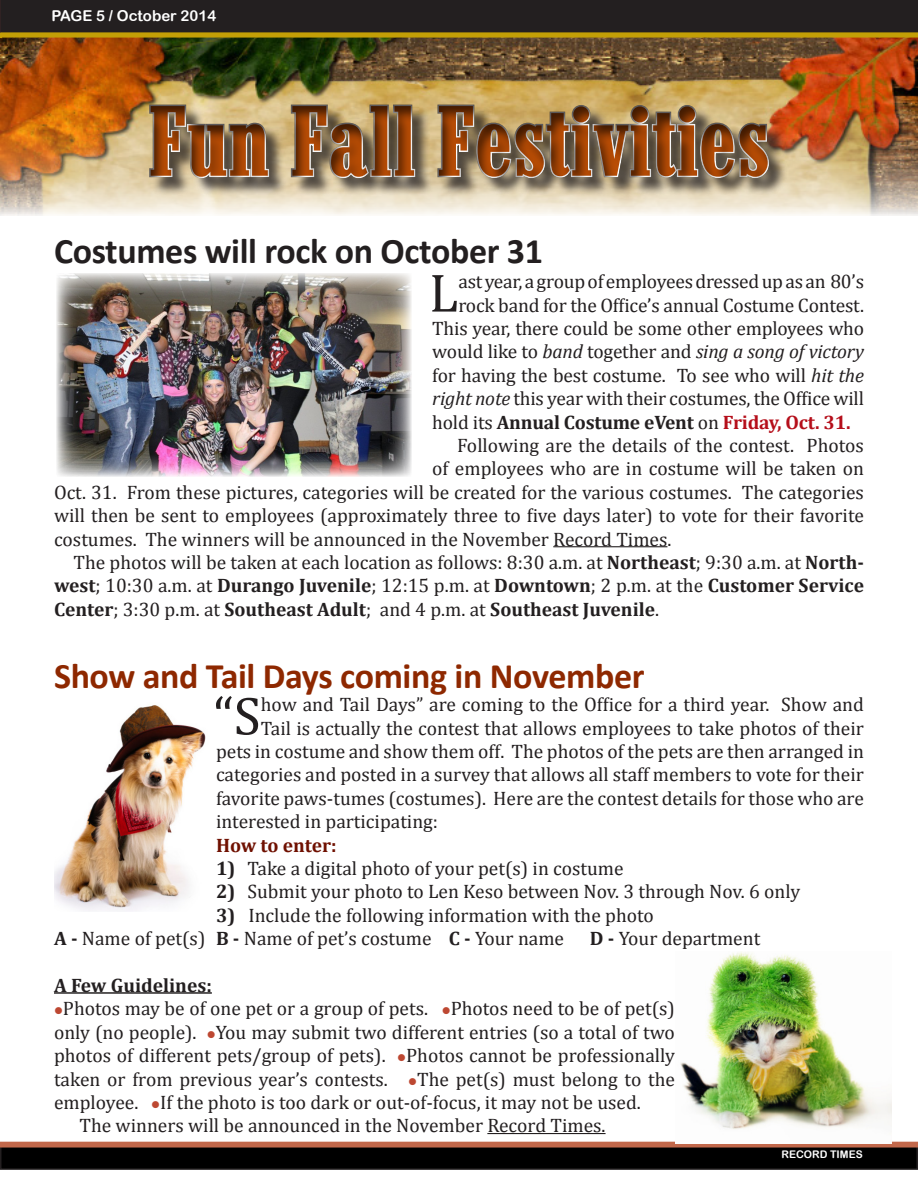
<style>
.page{position:relative;width:918px;height:1188px;background:#fff}
.page>*{position:absolute;margin:0;border:0;box-sizing:border-box;transform-origin:0 0}
.t1{font:102px "Marlboro";color:#b94d05}
.t2{font:54.6px "Cambria";color:#231f20}
.t3{font:700 36px "Calibri";letter-spacing:-.01em;color:#8e2800}
.t4{font:700 36px "Calibri";letter-spacing:-.01em;color:#231f20}
.t5{font:19.5px/23.4px "Cambria";color:#231f20;text-align:justify}
.t6{font:700 19.5px "Cambria";letter-spacing:-.01em;color:#231f20}
.t7{font:700 19.5px "Cambria";color:#6f1000}
.t8{font:15px "Arial Rounded MT Bold";color:#fff}
.t9{font:10.5px "Arial Rounded MT Bold";color:#fff}
.s1{font-style:italic}
.s2{font-weight:400}
.s3{color:#b50e1a}
.s4{font-weight:700}
.s5{color:#bd4832}
</style>
<div class="page">
<div style="left:1px;top:1147px;width:916px;height:22px;background:#000"></div>
<div style="left:0;top:1146px;width:918px;height:24px;border:2px solid #231f20"></div>
<div style="left:0;top:1142px;width:918px;height:6px;border:2px solid #c2684b"></div>
<img style="left:0;top:38px;width:918px;height:178px">
<hr style="left:553px;top:546px;width:114px;height:1px;background:#231f20">
<img style="left:57px;top:273px;width:354px;height:204px">
<hr style="left:54px;top:992px;width:158px;height:2px;background:#231f20">
<hr style="left:487px;top:1133px;width:119px;height:1px;background:#231f20">
<svg style="left:0;top:0;width:918px;height:38px;background:#39301c"></svg>
<div style="left:54px;top:79px;width:841px;height:124px;background:#231f20;opacity:.75"></div>
<img style="left:54px;top:705px;width:152px;height:206px">
<img style="left:675px;top:952px;width:216px;height:192px">
<p class="t8" style="left:51px;top:7px;width:166px">PAGE 5 / October 2014</p>
<h1 class="t1" style="left:148px;top:86px;width:623px">Fun Fall Festivities</h1>
<p class="t4" style="left:54px;top:228px;width:491px">Costumes will rock on October 31</p>
<p class="t2" style="left:429px;top:261px;width:31px">L</p>
<p class="t5" style="left:458px;top:270px;width:407px">ast year, a group of employees dressed up as an 80’s</p>
<p class="t5" style="left:458px;top:293px;width:407px">rock band for the Office’s annual Costume Contest.</p>
<p class="t5" style="left:432px;top:317px;width:433px">This year, there could be some other employees who</p>
<p class="t5" style="left:432px;top:340px;width:433px">would like to <span class="s1">band</span> together and <span class="s1">sing a song of victory</span></p>
<p class="t5" style="left:432px;top:363px;width:433px">for having the best costume. To see who will <span class="s1">hit the</span></p>
<p class="t5" style="left:432px;top:387px;width:433px"><span class="s1">right note</span> this year with their costumes, the Office will</p>
<p class="t6" style="left:432px;top:408px;width:420px"><span class="s2">hold its</span> Annual Costume eVent <span class="s2">on</span> <span class="s3">Friday, Oct. 31.</span></p>
<p class="t5" style="left:457px;top:434px;width:408px">Following are the details of the contest. Photos</p>
<p class="t5" style="left:432px;top:457px;width:433px">of employees who are in costume will be taken on</p>
<p class="t5" style="left:54px;top:480px;width:812px">Oct. 31. From these pictures, categories will be created for the various costumes. The categories</p>
<p class="t5" style="left:54px;top:504px;width:811px">will then be sent to employees (approximately three to five days later) to vote for their favorite</p>
<p class="t5" style="left:54px;top:527px;width:619px">costumes. The winners will be announced in the November Record Times.</p>
<p class="t5" style="left:54px;top:551px;width:812px;text-indent:20px">The photos will be taken at each location as follows: 8:30 a.m. at <span class="s4">Northeast</span>; 9:30 a.m. at <span class="s4">North&shy;west</span>; 10:30 a.m. at <span class="s4">Durango Juvenile</span>; 12:15 p.m. at <span class="s4">Downtown</span>; 2 p.m. at the <span class="s4">Customer Service Center</span>; 3:30 p.m. at <span class="s4">Southeast Adult</span>; and 4 p.m. at <span class="s4">Southeast Juvenile</span>.</p>
<p class="t3" style="left:54px;top:653px;width:592px">Show and Tail Days coming in November</p>
<p class="t2" style="left:213px;top:684px;width:49px">“S</p>
<p class="t5" style="left:261px;top:693px;width:605px">how and Tail Days” are coming to the Office for a third year. Show and</p>
<p class="t5" style="left:261px;top:716px;width:605px">Tail is actually the contest that allows employees to take photos of their</p>
<p class="t5" style="left:216px;top:740px;width:649px">pets in costume and show them off. The photos of the pets are then arranged in</p>
<p class="t5" style="left:216px;top:763px;width:650px">categories and posted in a survey that allows all staff members to vote for their</p>
<p class="t5" style="left:216px;top:786px;width:649px">favorite paws-tumes (costumes). Here are the contest details for those who are</p>
<p class="t5" style="left:216px;top:810px;width:224px">interested in participating:</p>
<p class="t7" style="left:216px;top:831px;width:122px">How to enter:</p>
<p class="t5" style="left:216px;top:857px;width:409px"><span class="s4">1)</span> Take a digital photo of your pet(s) in costume</p>
<p class="t5" style="left:216px;top:880px;width:586px"><span class="s4">2)</span> Submit your photo to Len Keso between Nov. 3 through Nov. 6 only</p>
<p class="t5" style="left:216px;top:903px;width:439px"><span class="s4">3)</span> Include the following information with the photo</p>
<p class="t5" style="left:54px;top:927px;width:512px"><span class="s4">A -</span> Name of pet(s) <span class="s4">B -</span> Name of pet’s costume <span class="s4">C -</span> Your name</p>
<p class="t5" style="left:590px;top:927px;width:172px"><span class="s4">D -</span> Your department</p>
<p class="t6" style="left:54px;top:972px;width:159px">A Few Guidelines:</p>
<p class="t5" style="left:54px;top:997px;width:623px"><span class="s5">●</span>Photos may be of one pet or a group of pets. <span class="s5">●</span>Photos need to be of pet(s) only (no people). <span class="s5">●</span>You may submit two different entries (so a total of two photos of different pets/group of pets). <span class="s5">●</span>Photos cannot be professionally taken or from previous year’s contests. <span class="s5">●</span>The pet(s) must belong to the employee. <span class="s5">●</span>If the photo is too dark or out-of-focus, it may not be used.</p>
<p class="t5" style="left:80px;top:1114px;width:528px">The winners will be announced in the November Record Times.</p>
<p class="t9" style="left:781px;top:1149px;width:83px">RECORD TIMES</p>
</div>
